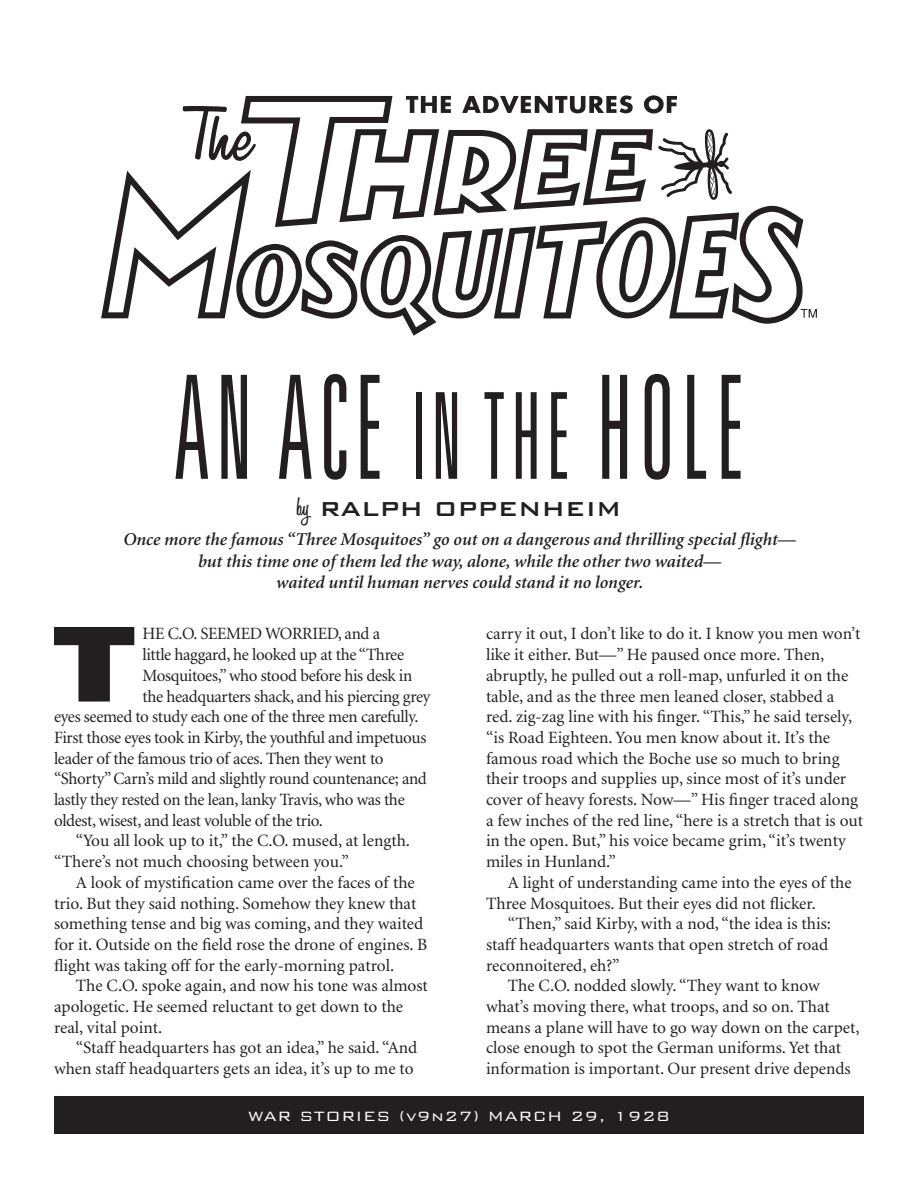
<style>
.page{position:relative;width:918px;height:1188px;background:#fff}
.page>*{position:absolute;margin:0;border:0;box-sizing:border-box;transform-origin:0 0}
.t1{font:300 ultra-condensed 144px "Univers";letter-spacing:.06em;color:#231f20;scale:.75 1}
.t2{font:900 expanded 103.2px "Univers";color:#231f20}
.t3{font:500 27px "Bank Gothic BT";color:#231f20}
.t4{font:italic 600 18px/21.6px "Minion";color:#231f20;text-align:center}
.t5{font:300 18px "Bank Gothic BT";letter-spacing:.04em;color:#fff}
.t6{font:17.25px/20.7px "Minion";color:#231f20}
.t7{font:17.25px "Minion";letter-spacing:-.02em;color:#231f20}
.s1{font-size:120px}
.s2{font-family:"Honey Script";font-weight:600}
</style>
<div class="page">
<div style="left:54px;top:1096px;width:810px;height:38px;background:#231f20"></div>
<svg style="left:101px;top:95px;width:716px;height:241px"></svg>
<p class="t1" style="left:174px;top:353px;width:762px">AN ACE <span class="s1">IN THE</span> HOLE</p>
<p class="t3" style="left:297px;top:494px;width:326px"><span class="s2">by</span> RALPH OPPENHEIM</p>
<p class="t4" style="left:123px;top:529px;width:674px">Once more the famous “Three Mosquitoes” go out on a dangerous and thrilling special flight— but this time one of them led the way, alone, while the other two waited—<br>waited until human nerves could stand it no longer.</p>
<p class="t2" style="left:52px;top:603px;width:86px">T</p>
<p class="t7" style="left:142px;top:625px;width:239px">HE C.O. SEEMED WORRIED, and a</p>
<p class="t6" style="left:486px;top:624px;width:379px">carry it out, I don’t like to do it. I know you men won’t like it either. But—” He paused once more. Then, abruptly, he pulled out a roll-map, unfurled it on the table, and as the three men leaned closer, stabbed a red. zig-zag line with his finger. “This,” he said tersely, “is Road Eighteen. You men know about it. It’s the famous road which the Boche use so much to bring their troops and supplies up, since most of it’s under cover of heavy forests. Now—” His finger traced along a few inches of the red line, “here is a stretch that is out in the open. But,” his voice became grim, “it’s twenty miles in Hunland.”</p>
<p class="t6" style="left:486px;top:873px;width:367px;text-indent:22px">A light of understanding came into the eyes of the<br>Three Mosquitoes. But their eyes did not flicker.</p>
<p class="t6" style="left:486px;top:914px;width:346px;text-indent:22px">“Then,” said Kirby, with a nod, “the idea is this: staff headquarters wants that open stretch of road reconnoitered, eh?”</p>
<p class="t6" style="left:486px;top:976px;width:375px;text-indent:22px">The C.O. nodded slowly. “They want to know what’s moving there, what troops, and so on. That means a plane will have to go way down on the carpet, close enough to spot the German uniforms. Yet that information is important. Our present drive depends</p>
<p class="t7" style="left:142px;top:646px;width:263px">little haggard, he looked up at the “Three</p>
<p class="t7" style="left:142px;top:667px;width:271px">Mosquitoes,” who stood before his desk in</p>
<p class="t7" style="left:142px;top:688px;width:289px">the headquarters shack, and his piercing grey</p>
<p class="t7" style="left:54px;top:708px;width:366px">eyes seemed to study each one of the three men carefully.</p>
<p class="t7" style="left:54px;top:729px;width:374px">First those eyes took in Kirby, the youthful and impetuous</p>
<p class="t7" style="left:54px;top:750px;width:331px">leader of the famous trio of aces. Then they went to</p>
<p class="t7" style="left:54px;top:770px;width:374px">“Shorty” Carn’s mild and slightly round countenance; and</p>
<p class="t7" style="left:54px;top:791px;width:352px">lastly they rested on the lean, lanky Travis, who was the</p>
<p class="t7" style="left:54px;top:812px;width:270px">oldest, wisest, and least voluble of the trio.</p>
<p class="t6" style="left:54px;top:831px;width:358px;text-indent:22px">“You all look up to it,” the C.O. mused, at length. “There’s not much choosing between you.”</p>
<p class="t6" style="left:54px;top:873px;width:375px;text-indent:22px">A look of mystification came over the faces of the trio. But they said nothing. Somehow they knew that something tense and big was coming, and they waited for it. Outside on the field rose the drone of engines. B flight was taking off for the early-morning patrol.</p>
<p class="t6" style="left:54px;top:976px;width:375px;text-indent:22px">The C.O. spoke again, and now his tone was almost apologetic. He seemed reluctant to get down to the real, vital point.</p>
<p class="t6" style="left:54px;top:1038px;width:365px;text-align:right">“Staff headquarters has got an idea,” he said. “And when staff headquarters gets an idea, it’s up to me to</p>
<p class="t5" style="left:248px;top:1106px;width:423px">WAR STORIES (v9n27) MARCH 29, 1928</p>
</div>
